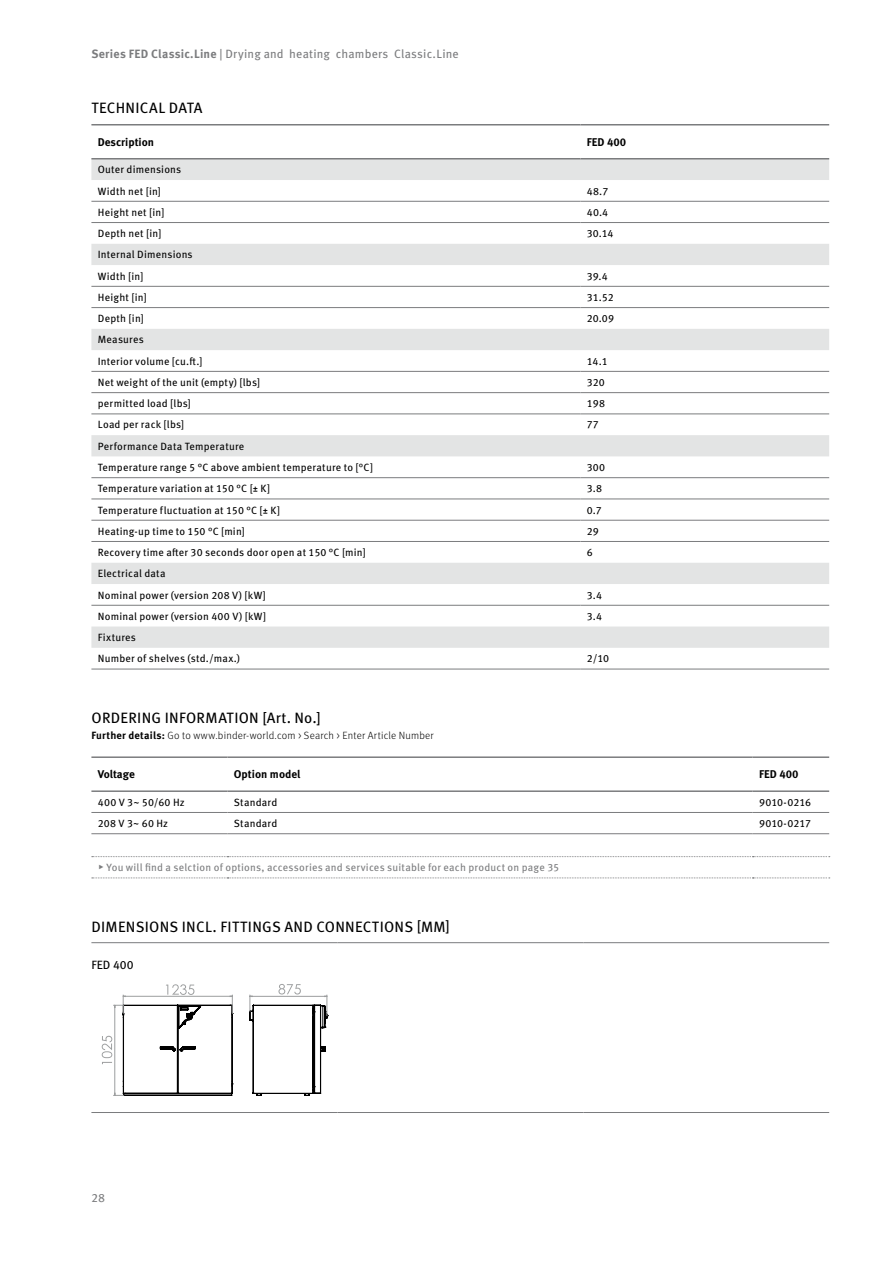
<style>
.page{position:relative;width:893px;height:1263px;background:#fff}
.page>*{position:absolute;margin:0;border:0;box-sizing:border-box;transform-origin:0 0}
.p_heading_level02_st{font:15px "Meta Pro";letter-spacing:.02em;color:#000}
.p_heading_level02_no{font:15px "Meta Pro";letter-spacing:.02em;color:#000}
.t1{font:12px "Meta Pro";letter-spacing:.015em;color:#7b7c7e}
.p_body_measurement_l{font:12px "Meta Pro";color:#000}
.p_table_product_head{font:700 11.25px "Meta Pro";color:#000}
.p_table_product_body{font:10.5px "Meta Pro";letter-spacing:.02em;color:#000}
.p_table_product_foot{font:10.5px "Meta Pro";letter-spacing:.02em;color:#7b7c7e}
.p_body_details{font:300 10.5px "Meta Pro";letter-spacing:.02em;color:#000}
.p_table_product_body-2{font:10.5px "Meta Pro";color:#000}
.s1{font-weight:700}
.s2{font-family:"Arial Unicode MS"}
</style>
<div class="page">
<svg style="left:91px;top:159px;width:738px;height:489px"></svg>
<hr style="left:91px;top:124px;width:489px;height:1px;background:#7b7c7e">
<hr style="left:91px;top:158px;width:489px;height:1px;background:#7b7c7e">
<hr style="left:580px;top:124px;width:249px;height:1px;background:#7b7c7e">
<hr style="left:580px;top:158px;width:249px;height:1px;background:#7b7c7e">
<hr style="left:91px;top:201px;width:489px;height:1px;background:#7b7c7e">
<hr style="left:580px;top:201px;width:249px;height:1px;background:#7b7c7e">
<hr style="left:91px;top:222px;width:489px;height:1px;background:#7b7c7e">
<hr style="left:580px;top:222px;width:249px;height:1px;background:#7b7c7e">
<hr style="left:91px;top:286px;width:489px;height:1px;background:#7b7c7e">
<hr style="left:580px;top:286px;width:249px;height:1px;background:#7b7c7e">
<hr style="left:91px;top:307px;width:489px;height:1px;background:#7b7c7e">
<hr style="left:580px;top:307px;width:249px;height:1px;background:#7b7c7e">
<hr style="left:91px;top:371px;width:489px;height:1px;background:#7b7c7e">
<hr style="left:580px;top:371px;width:249px;height:1px;background:#7b7c7e">
<hr style="left:91px;top:392px;width:489px;height:1px;background:#7b7c7e">
<hr style="left:580px;top:392px;width:249px;height:1px;background:#7b7c7e">
<hr style="left:91px;top:413px;width:489px;height:1px;background:#7b7c7e">
<hr style="left:580px;top:413px;width:249px;height:1px;background:#7b7c7e">
<hr style="left:91px;top:477px;width:489px;height:1px;background:#7b7c7e">
<hr style="left:580px;top:477px;width:249px;height:1px;background:#7b7c7e">
<hr style="left:91px;top:499px;width:489px;height:1px;background:#7b7c7e">
<hr style="left:580px;top:499px;width:249px;height:1px;background:#7b7c7e">
<hr style="left:91px;top:520px;width:489px;height:1px;background:#7b7c7e">
<hr style="left:580px;top:520px;width:249px;height:1px;background:#7b7c7e">
<hr style="left:91px;top:541px;width:489px;height:1px;background:#7b7c7e">
<hr style="left:580px;top:541px;width:249px;height:1px;background:#7b7c7e">
<hr style="left:91px;top:605px;width:489px;height:1px;background:#7b7c7e">
<hr style="left:580px;top:605px;width:249px;height:1px;background:#7b7c7e">
<hr style="left:91px;top:669px;width:489px;height:1px;background:#7b7c7e">
<hr style="left:580px;top:669px;width:249px;height:1px;background:#7b7c7e">
<hr style="left:91px;top:756px;width:136px;height:2px;background:#7b7c7e">
<hr style="left:91px;top:790px;width:136px;height:2px;background:#7b7c7e">
<hr style="left:227px;top:756px;width:526px;height:2px;background:#7b7c7e">
<hr style="left:227px;top:790px;width:526px;height:2px;background:#7b7c7e">
<hr style="left:753px;top:756px;width:76px;height:2px;background:#7b7c7e">
<hr style="left:753px;top:790px;width:76px;height:2px;background:#7b7c7e">
<hr style="left:91px;top:812px;width:136px;height:1px;background:#7b7c7e">
<hr style="left:227px;top:812px;width:526px;height:1px;background:#7b7c7e">
<hr style="left:753px;top:812px;width:76px;height:1px;background:#7b7c7e">
<hr style="left:91px;top:833px;width:136px;height:1px;background:#7b7c7e">
<hr style="left:227px;top:833px;width:526px;height:1px;background:#7b7c7e">
<hr style="left:753px;top:833px;width:76px;height:1px;background:#7b7c7e">
<svg style="left:92px;top:856px;width:738px;height:1px"></svg>
<svg style="left:92px;top:877px;width:738px;height:1px"></svg>
<hr style="left:91px;top:942px;width:246px;height:1px;background:#7b7c7e">
<hr style="left:91px;top:1112px;width:246px;height:1px;background:#7b7c7e">
<hr style="left:337px;top:942px;width:246px;height:1px;background:#7b7c7e">
<hr style="left:337px;top:1112px;width:246px;height:1px;background:#7b7c7e">
<hr style="left:583px;top:942px;width:246px;height:1px;background:#7b7c7e">
<hr style="left:583px;top:1112px;width:246px;height:1px;background:#7b7c7e">
<svg style="left:102px;top:984px;width:226px;height:112px"></svg>
<p class="t1" style="left:91px;top:44px;width:369px"><span class="s1">Series FED Classic.Line</span> | Drying and heating chambers Classic.Line</p>
<p class="p_heading_level02_st" style="left:91px;top:97px;width:112px">TECHNICAL DATA</p>
<p class="p_table_product_head" style="left:98px;top:133px;width:58px">Description</p>
<p class="p_table_product_head" style="left:587px;top:133px;width:41px">FED 400</p>
<p class="p_table_product_body" style="left:98px;top:162px;width:85px">Outer dimensions</p>
<p class="p_table_product_body" style="left:98px;top:183px;width:65px">Width net [in]</p>
<p class="p_table_product_body" style="left:587px;top:183px;width:23px">48.7</p>
<p class="p_table_product_body" style="left:98px;top:204px;width:68px">Height net [in]</p>
<p class="p_table_product_body" style="left:587px;top:204px;width:23px">40.4</p>
<p class="p_table_product_body" style="left:98px;top:225px;width:65px">Depth net [in]</p>
<p class="p_table_product_body" style="left:587px;top:225px;width:28px">30.14</p>
<p class="p_table_product_body" style="left:98px;top:247px;width:96px">Internal Dimensions</p>
<p class="p_table_product_body" style="left:98px;top:268px;width:47px">Width [in]</p>
<p class="p_table_product_body" style="left:587px;top:268px;width:22px">39.4</p>
<p class="p_table_product_body" style="left:98px;top:289px;width:51px">Height [in]</p>
<p class="p_table_product_body" style="left:587px;top:289px;width:28px">31.52</p>
<p class="p_table_product_body" style="left:98px;top:310px;width:48px">Depth [in]</p>
<p class="p_table_product_body" style="left:587px;top:310px;width:29px">20.09</p>
<p class="p_table_product_body" style="left:98px;top:332px;width:48px">Measures</p>
<p class="p_table_product_body" style="left:98px;top:353px;width:106px">Interior volume [cu.ft.]</p>
<p class="p_table_product_body" style="left:587px;top:353px;width:22px">14.1</p>
<p class="p_table_product_body" style="left:98px;top:374px;width:164px">Net weight of the unit (empty) [lbs]</p>
<p class="p_table_product_body" style="left:587px;top:374px;width:20px">320</p>
<p class="p_table_product_body" style="left:98px;top:395px;width:95px">permitted load [lbs]</p>
<p class="p_table_product_body" style="left:587px;top:395px;width:20px">198</p>
<p class="p_table_product_body" style="left:98px;top:417px;width:88px">Load per rack [lbs]</p>
<p class="p_table_product_body" style="left:587px;top:417px;width:14px">77</p>
<p class="p_table_product_body" style="left:98px;top:438px;width:148px">Performance Data Temperature</p>
<p class="p_table_product_body" style="left:98px;top:459px;width:277px">Temperature range 5 °C above ambient temperature to [°C]</p>
<p class="p_table_product_body" style="left:587px;top:459px;width:20px">300</p>
<p class="p_table_product_body" style="left:98px;top:481px;width:174px">Temperature variation at 150 °C [± K]</p>
<p class="p_table_product_body" style="left:587px;top:481px;width:17px">3.8</p>
<p class="p_table_product_body" style="left:98px;top:502px;width:184px">Temperature fluctuation at 150 °C [± K]</p>
<p class="p_table_product_body" style="left:587px;top:502px;width:17px">0.7</p>
<p class="p_table_product_body" style="left:98px;top:523px;width:149px">Heating-up time to 150 °C [min]</p>
<p class="p_table_product_body" style="left:587px;top:523px;width:14px">29</p>
<p class="p_table_product_body" style="left:98px;top:544px;width:269px">Recovery time after 30 seconds door open at 150 °C [min]</p>
<p class="p_table_product_body" style="left:587px;top:544px;width:7px">6</p>
<p class="p_table_product_body" style="left:98px;top:566px;width:69px">Electrical data</p>
<p class="p_table_product_body" style="left:98px;top:587px;width:170px">Nominal power (version 208 V) [kW]</p>
<p class="p_table_product_body" style="left:587px;top:587px;width:17px">3.4</p>
<p class="p_table_product_body" style="left:98px;top:608px;width:170px">Nominal power (version 400 V) [kW]</p>
<p class="p_table_product_body" style="left:587px;top:608px;width:17px">3.4</p>
<p class="p_table_product_body" style="left:98px;top:629px;width:40px">Fixtures</p>
<p class="p_table_product_body" style="left:98px;top:651px;width:144px">Number of shelves (std./max.)</p>
<p class="p_table_product_body" style="left:587px;top:651px;width:24px">2/10</p>
<p class="p_heading_level02_no" style="left:91px;top:706px;width:231px">ORDERING INFORMATION [Art. No.]</p>
<p class="p_body_details" style="left:91px;top:728px;width:344px"><span class="s1">Further details:</span> Go to www.binder-world.com &gt; Search &gt; Enter Article Number</p>
<p class="p_table_product_head" style="left:98px;top:766px;width:39px">Voltage</p>
<p class="p_table_product_head" style="left:234px;top:766px;width:68px">Option model</p>
<p class="p_table_product_head" style="left:759px;top:766px;width:41px">FED 400</p>
<p class="p_table_product_body" style="left:98px;top:794px;width:88px">400 V 3~ 50/60 Hz</p>
<p class="p_table_product_body" style="left:234px;top:794px;width:45px">Standard</p>
<p class="p_table_product_body-2" style="left:759px;top:794px;width:54px">9010-0216</p>
<p class="p_table_product_body" style="left:98px;top:815px;width:72px">208 V 3~ 60 Hz</p>
<p class="p_table_product_body" style="left:234px;top:815px;width:45px">Standard</p>
<p class="p_table_product_body-2" style="left:759px;top:815px;width:54px">9010-0217</p>
<p class="p_table_product_foot" style="left:98px;top:859px;width:463px"><span class="s2">▶</span> You will find a selction of options, accessories and services suitable for each product on page 35</p>
<p class="p_heading_level02_st" style="left:91px;top:915px;width:360px">DIMENSIONS INCL. FITTINGS AND CONNECTIONS [MM]</p>
<p class="p_body_measurement_l" style="left:91px;top:955px;width:44px">FED 400</p>
<p class="t1" style="left:91px;top:1188px;width:15px">28</p>
</div>
